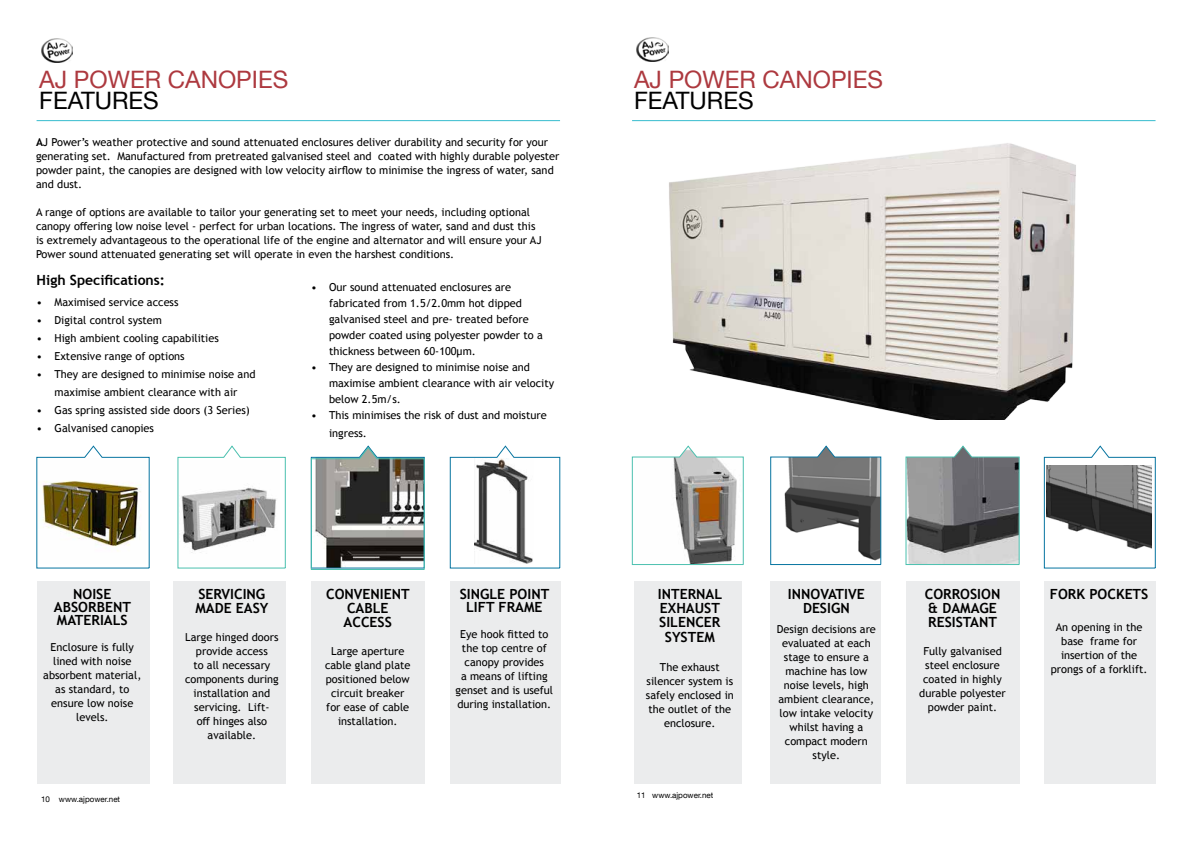
<style>
.page{position:relative;width:1191px;height:842px;background:#fff}
.page>*{position:absolute;margin:0;border:0;box-sizing:border-box;transform-origin:0 0}
.t1{font:24px "Helvetica Neue LT Com";color:#ad393f}
.t2{font:24px "Helvetica Neue LT Com";color:#000}
.t3{font:700 14px/14px "Trebuchet MS";color:#000;text-align:center}
.t4{font:11px/14px "Trebuchet MS";color:#000;text-align:center}
.t5{font:8px "Helvetica Neue LT Com";color:#000}
.s1{font-weight:700}
</style>
<div class="page">
<img style="left:636px;top:38px;width:32px;height:24px">
<img style="left:41px;top:39px;width:32px;height:24px">
<hr style="left:632px;top:120px;width:523px;height:1px;background:#36bcce">
<img style="left:669px;top:143px;width:407px;height:277px">
<svg style="left:632px;top:445px;width:111px;height:120px"></svg>
<div style="left:634px;top:581px;width:107px;height:203px;background:#ebeced"></div>
<svg style="left:905px;top:445px;width:114px;height:120px;background:#878a8c"></svg>
<div style="left:906px;top:581px;width:114px;height:203px;background:#ebeced"></div>
<svg style="left:770px;top:445px;width:111px;height:120px"></svg>
<div style="left:770px;top:581px;width:111px;height:203px;background:#ebeced"></div>
<hr style="left:37px;top:120px;width:523px;height:1px;background:#36bcce">
<svg style="left:36px;top:445px;width:114px;height:123px"></svg>
<img style="left:39px;top:459px;width:107px;height:104px">
<div style="left:37px;top:581px;width:112px;height:203px;background:#ebeced"></div>
<svg style="left:177px;top:445px;width:109px;height:123px"></svg>
<img style="left:180px;top:461px;width:99px;height:104px">
<div style="left:173px;top:581px;width:112px;height:203px;background:#ebeced"></div>
<div style="left:311px;top:581px;width:113px;height:203px;background:#ebeced"></div>
<svg style="left:311px;top:445px;width:114px;height:125px"></svg>
<svg style="left:450px;top:445px;width:110px;height:123px"></svg>
<img style="left:475px;top:459px;width:58px;height:104px">
<div style="left:450px;top:581px;width:110px;height:203px;background:#ebeced"></div>
<svg style="left:1043px;top:445px;width:112px;height:123px"></svg>
<img style="left:1047px;top:465px;width:104px;height:92px">
<div style="left:1044px;top:581px;width:111px;height:203px;background:#ebeced"></div>
<h1 class="t1" style="left:39px;top:65px;width:250px">AJ POWER CANOPIES</h1>
<h1 class="t2" style="left:39px;top:86px;width:121px">FEATURES</h1>
<p class="t4" style="left:36px;top:135px;width:525px;text-align:left"><span class="s1">A</span>J Power’s weather protective and sound attenuated enclosures deliver durability and security for your generating set. Manufactured from pretreated galvanised steel and coated with highly durable polyester powder paint, the canopies are designed with low velocity airflow to minimise the ingress of water, sand and dust.</p>
<p class="t4" style="left:36px;top:205px;width:507px;text-align:left">A range of options are available to tailor your generating set to meet your needs, including optional canopy offering low noise level - perfect for urban locations. The ingress of water, sand and dust this is extremely advantageous to the operational life of the engine and alternator and will ensure your AJ Power sound attenuated generating set will operate in even the harshest conditions.</p>
<p class="t3" style="left:37px;top:273px;width:130px">High Specifications:</p>
<p class="t4" style="left:37px;top:295px;width:143px">• Maximised service access</p>
<p class="t4" style="left:37px;top:313px;width:127px">• Digital control system</p>
<p class="t4" style="left:37px;top:331px;width:184px">• High ambient cooling capabilities</p>
<p class="t4" style="left:37px;top:349px;width:150px">• Extensive range of options</p>
<p class="t4" style="left:37px;top:365px;width:220px;line-height:18px">• They are designed to minimise noise and maximise ambient clearance with air</p>
<p class="t4" style="left:37px;top:403px;width:215px">• Gas spring assisted side doors (3 Series)</p>
<p class="t4" style="left:37px;top:421px;width:119px">• Galvanised canopies</p>
<p class="t4" style="left:329px;top:279px;width:215px;line-height:16px;text-align:left;text-indent:-18px">• Our sound attenuated enclosures are fabricated from 1.5/2.0mm hot dipped galvanised steel and pre- treated before powder coated using polyester powder to a thickness between 60-100μm.</p>
<p class="t4" style="left:329px;top:359px;width:227px;line-height:16px;text-align:left;text-indent:-18px">• They are designed to minimise noise and maximise ambient clearance with air velocity below 2.5m/s.</p>
<p class="t4" style="left:329px;top:406px;width:219px;line-height:18px;text-align:left;text-indent:-18px">• This minimises the risk of dust and moisture ingress.</p>
<p class="t3" style="left:54px;top:587px;width:78px;line-height:13px">NOISE<br>ABSORBENT<br>MATERIALS</p>
<p class="t4" style="left:43px;top:640px;width:100px">Enclosure is fully lined with noise absorbent material, as standard, to ensure low noise levels.</p>
<p class="t5" style="left:41px;top:794px;width:80px">10 www.ajpower.net</p>
<p class="t3" style="left:195px;top:587px;width:75px;text-align:left">SERVICING<br>MADE EASY</p>
<p class="t4" style="left:185px;top:630px;width:95px">Large hinged doors provide access<br>to all necessary components during installation and servicing. Lift-<br>off hinges also available.</p>
<p class="t3" style="left:326px;top:587px;width:85px">CONVENIENT<br>CABLE<br>ACCESS</p>
<p class="t4" style="left:325px;top:644px;width:87px">Large aperture cable gland plate positioned below circuit breaker for ease of cable installation.</p>
<p class="t3" style="left:460px;top:587px;width:91px;line-height:13px">SINGLE POINT<br>LIFT FRAME</p>
<p class="t4" style="left:455px;top:627px;width:99px">Eye hook fitted to the top centre of canopy provides<br>a means of lifting genset and is useful during installation.</p>
<h1 class="t1" style="left:634px;top:65px;width:250px">AJ POWER CANOPIES</h1>
<h1 class="t2" style="left:634px;top:86px;width:121px">FEATURES</h1>
<p class="t3" style="left:658px;top:586px;width:66px;line-height:14.3px">INTERNAL<br>EXHAUST<br>SILENCER<br>SYSTEM</p>
<p class="t4" style="left:646px;top:660px;width:89px">The exhaust silencer system is safely enclosed in the outlet of the enclosure.</p>
<p class="t5" style="left:636px;top:790px;width:78px">11 www.ajpower.net</p>
<p class="t3" style="left:788px;top:587px;width:78px">INNOVATIVE<br>DESIGN</p>
<p class="t4" style="left:776px;top:622px;width:101px">Design decisions are evaluated at each stage to ensure a machine has low noise levels, high ambient clearance, low intake velocity whilst having a compact modern style.</p>
<p class="t3" style="left:924px;top:587px;width:77px;text-align:left">CORROSION &amp; DAMAGE<br>RESISTANT</p>
<p class="t4" style="left:919px;top:644px;width:88px">Fully galvanised steel enclosure coated in highly durable polyester powder paint.</p>
<p class="t3" style="left:1050px;top:587px;width:100px">FORK POCKETS</p>
<p class="t4" style="left:1050px;top:620px;width:98px">An opening in the base frame for insertion of the prongs of a forklift.</p>
</div>
